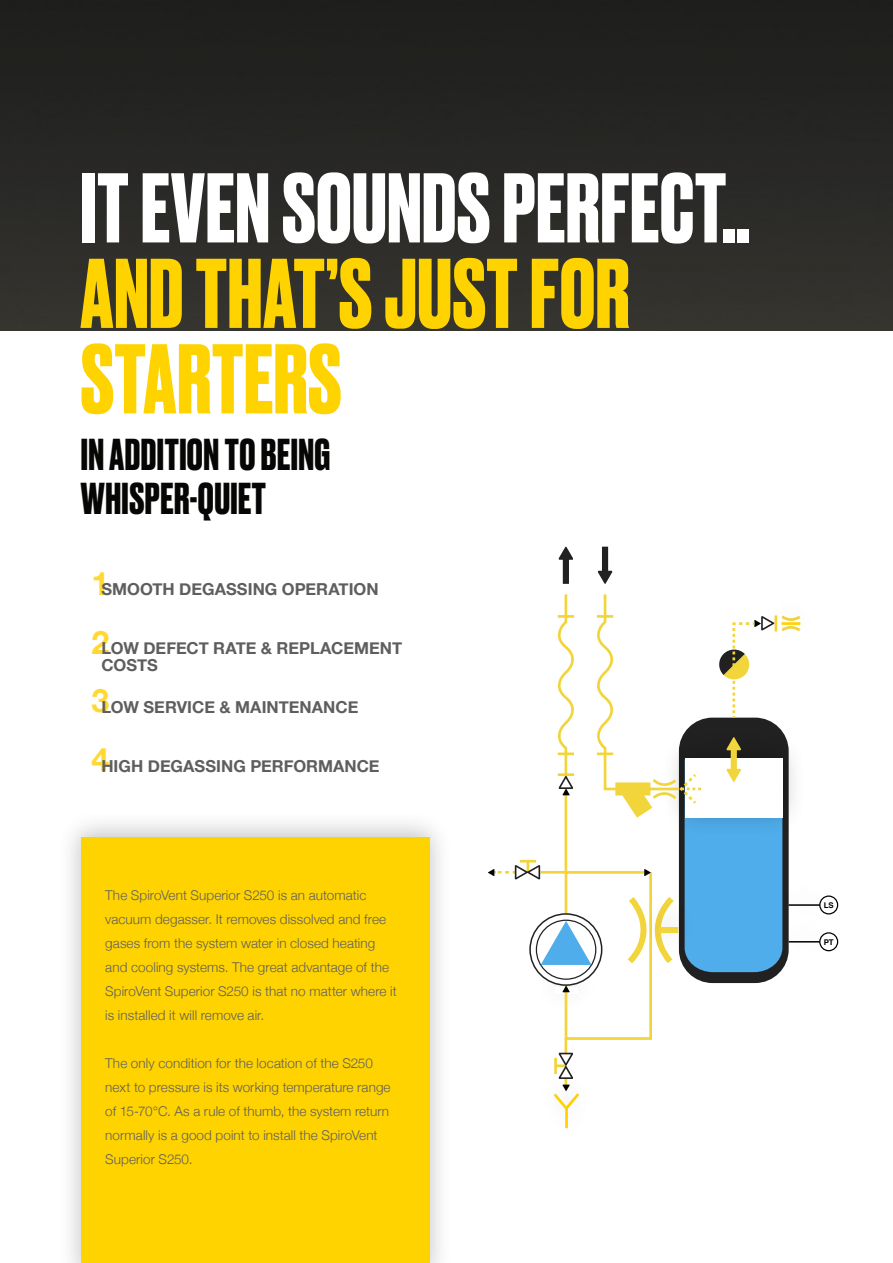
<style>
.page{position:relative;width:893px;height:1263px;background:#fff}
.page>*{position:absolute;margin:0;border:0;box-sizing:border-box;transform-origin:0 0}
.t1{font:700 93px/85.5px "Druk";letter-spacing:.01em;color:#ffd300}
.t2{font:700 93px "Druk";letter-spacing:.005em;color:#fff}
.t3{font:700 42px/43.5px "Druk";letter-spacing:.01em;color:#060605}
.t4{font:700 32.25px/58.7px "Helvetica Neue";color:#ffd931;text-align:justify}
.t5{font:700 16.5px/16.5px "Helvetica Neue";color:#5f5e5e}
.t6{font:300 13.5px/24px "Helvetica Neue";letter-spacing:.005em;color:#5f5e5e}
.t7{font:700 7.8px "Helvetica";color:#000}
</style>
<div class="page">
<img style="left:0;top:0;width:893px;height:330px">
<div style="left:57px;top:810px;width:396px;height:453px;background:#000;opacity:.25"></div>
<div style="left:81px;top:838px;width:348px;height:425px;background:#ffd300"></div>
<div style="left:679px;top:718px;width:110px;height:265px;background:#212121;border-radius:34px"></div>
<div style="left:661px;top:730px;width:146px;height:107px;background:#000;opacity:.25"></div>
<svg style="left:557px;top:594px;width:125px;height:459px"></svg>
<svg style="left:558px;top:546px;width:15px;height:38px"></svg>
<svg style="left:598px;top:547px;width:14px;height:37px"></svg>
<svg style="left:718px;top:620px;width:49px;height:100px"></svg>
<div style="left:761px;top:594px;width:60px;height:50px;background:#000;opacity:.25"></div>
<hr style="left:781px;top:622px;width:19px;height:3px;background:#ffd300">
<div style="left:770px;top:877px;width:69px;height:48px;background:#000;opacity:.25"></div>
<hr style="left:789px;top:904px;width:31px;height:2px;background:#000">
<div style="left:770px;top:913px;width:69px;height:49px;background:#000;opacity:.25"></div>
<hr style="left:789px;top:941px;width:31px;height:1px;background:#000">
<div style="left:820px;top:896px;width:18px;height:18px;background:#fff;border-radius:50%"></div>
<div style="left:819px;top:895px;width:19px;height:19px;border:1px solid #000;border-radius:50%"></div>
<div style="left:820px;top:933px;width:18px;height:18px;background:#fff;border-radius:50%"></div>
<div style="left:819px;top:932px;width:19px;height:19px;border:1px solid #000;border-radius:50%"></div>
<svg style="left:488px;top:737px;width:294px;height:304px"></svg>
<hr style="left:565px;top:1108px;width:3px;height:20px;background:#ffd300">
<div style="left:533px;top:1069px;width:55px;height:57px;background:#fff"></div>
<svg style="left:553px;top:1053px;width:27px;height:59px"></svg>
<h1 class="t2" style="left:81px;top:144px;width:671px">IT EVEN SOUNDS PERFECT..</h1>
<h1 class="t1" style="left:81px;top:246px;width:550px">AND THAT’S JUST FOR<br>STARTERS</h1>
<h2 class="t3" style="left:81px;top:431px;width:251px">IN ADDITION TO BEING<br>WHISPER-QUIET</h2>
<h3 class="t4" style="left:91px;top:555px;width:19px">1<br>2<br>3<br>4</h3>
<p class="t5" style="left:101px;top:582px;width:279px">SMOOTH DEGASSING OPERATION</p>
<p class="t5" style="left:101px;top:640px;width:302px">LOW DEFECT RATE &amp; REPLACEMENT<br>COSTS</p>
<p class="t5" style="left:101px;top:699px;width:258px">LOW SERVICE &amp; MAINTENANCE</p>
<p class="t5" style="left:101px;top:759px;width:280px">HIGH DEGASSING PERFORMANCE</p>
<p class="t6" style="left:105px;top:882px;width:293px">The SpiroVent Superior S250 is an automatic vacuum degasser. It removes dissolved and free gases from the system water in closed heating and cooling systems. The great advantage of the SpiroVent Superior S250 is that no matter where it is installed it will remove air.</p>
<p class="t6" style="left:105px;top:1050px;width:287px">The only condition for the location of the S250 next to pressure is its working temperature range of 15-70°C. As a rule of thumb, the system return normally is a good point to install the SpiroVent Superior S250.</p>
<p class="t7" style="left:824px;top:899px;width:12px">LS</p>
<p class="t7" style="left:824px;top:936px;width:12px">PT</p>
</div>
